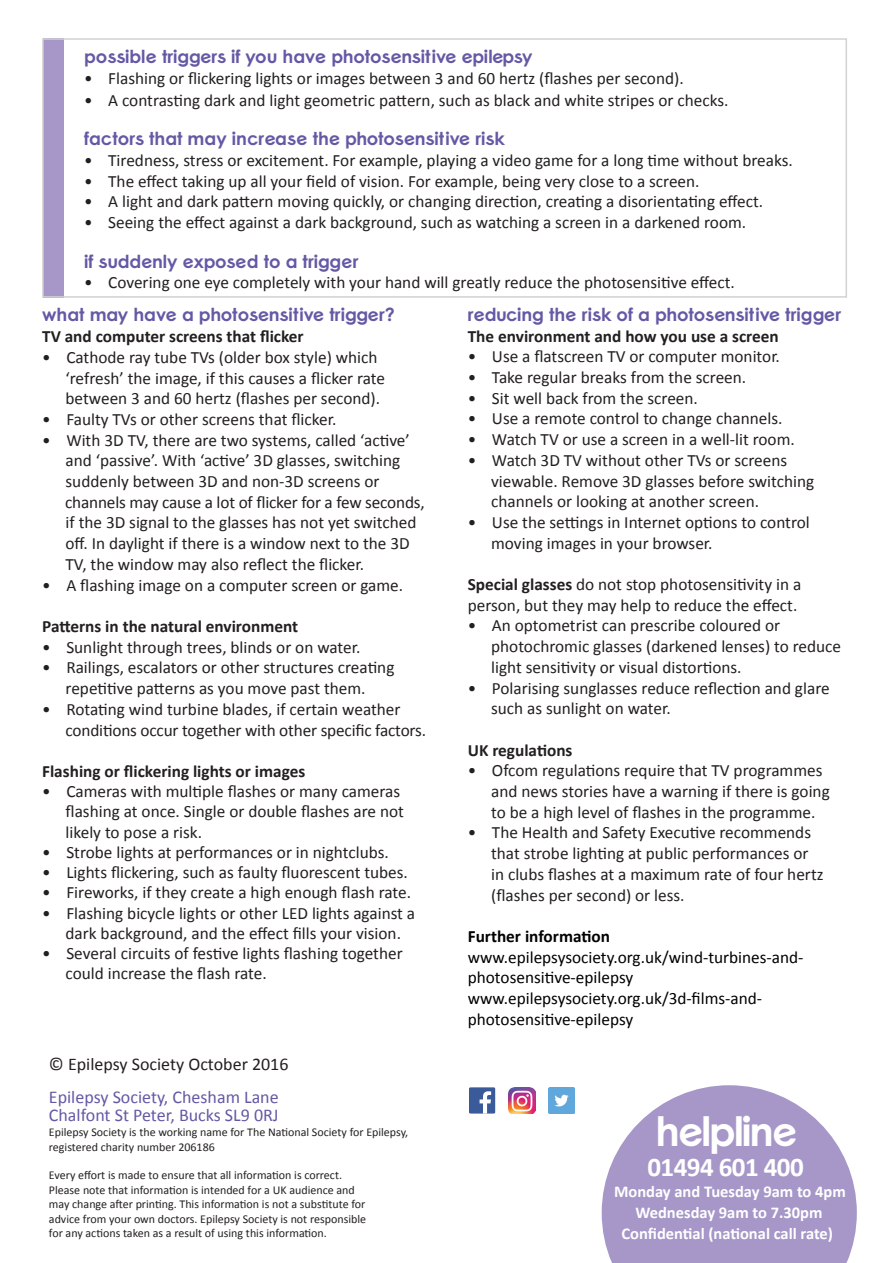
<style>
.page{position:relative;width:893px;height:1263px;background:#fff}
.page>*{position:absolute;margin:0;border:0;box-sizing:border-box;transform-origin:0 0}
.t1{font:700 40.5px "Connect";letter-spacing:-.05em;color:#fff}
.t2{font:700 27px "Calibri";letter-spacing:-.02em;color:#fff}
.t3{font:700 18px "Connect";color:#6558a5}
.t4{font:18px/18px "Calibri";color:#6558a5}
.t5{font:17.85px "Calibri";color:#231f20}
.t6{font:17.25px/20.7px "Calibri";color:#231f20}
.t7{font:700 17.25px "Calibri";color:#231f20}
.t8{font:17.25px/20.7px "Calibri";color:#000}
.t9{font:700 17.25px "Calibri";color:#000}
.t10{font:700 16.5px/21px "Calibri";color:#fff;text-align:center}
.t11{font:12px/14.4px "Calibri";color:#231f20}
.t12{font:11.85px/15px "Calibri";color:#231f20}
.s1{font-size:18px}
.s2{font-weight:700}
</style>
<div class="page">
<div style="left:43px;top:38px;width:21px;height:260px;background:#a697c8"></div>
<div style="left:42px;top:38px;width:805px;height:260px;border:2px solid #d1d2d4"></div>
<svg style="left:602px;top:1085px;width:255px;height:178px;fill:#a697c8"></svg>
<img style="left:548px;top:1087px;width:27px;height:26px">
<div style="left:469px;top:1087px;width:26px;height:26px;background:#3b5a9a"></div>
<svg style="left:480px;top:1091px;width:11px;height:22px"></svg>
<img style="left:508px;top:1087px;width:27px;height:26px">
<p class="t3" style="left:84px;top:45px;width:450px">possible triggers if you have photosensitive epilepsy</p>
<p class="t6" style="left:84px;top:68px;width:601px">• Flashing or flickering lights or images between 3 and 60 hertz (flashes per second).</p>
<p class="t6" style="left:84px;top:90px;width:646px">• A contrasting dark and light geometric pattern, such as black and white stripes or checks.</p>
<p class="t3" style="left:84px;top:127px;width:422px">factors that may increase the photosensitive risk</p>
<p class="t6" style="left:84px;top:150px;width:710px">• Tiredness, stress or excitement. For example, playing a video game for a long time without breaks.</p>
<p class="t6" style="left:84px;top:171px;width:617px">• The effect taking up all your field of vision. For example, being very close to a screen.</p>
<p class="t6" style="left:84px;top:191px;width:681px">• A light and dark pattern moving quickly, or changing direction, creating a disorientating effect.</p>
<p class="t6" style="left:84px;top:212px;width:664px">• Seeing the effect against a dark background, such as watching a screen in a darkened room.</p>
<p class="t3" style="left:84px;top:250px;width:276px">if suddenly exposed to a trigger</p>
<p class="t6" style="left:84px;top:272px;width:652px">• Covering one eye completely with your hand will greatly reduce the photosensitive effect.</p>
<p class="t3" style="left:42px;top:304px;width:354px">what may have a photosensitive trigger?</p>
<p class="t7" style="left:42px;top:325px;width:263px">TV and computer screens that flicker</p>
<p class="t6" style="left:66px;top:347px;width:321px;text-indent:-23px">• Cathode ray tube TVs (older box style) which ‘refresh’ the image, if this causes a flicker rate between 3 and 60 hertz (flashes per second).</p>
<p class="t6" style="left:42px;top:409px;width:296px">• Faulty TVs or other screens that flicker.</p>
<p class="t6" style="left:65px;top:430px;width:361px;text-indent:-23px">• With 3D TV, there are two systems, called ‘active’ and ‘passive’. With ‘active’ 3D glasses, switching suddenly between 3D and non-3D screens or channels may cause a lot of flicker for a few seconds, if the 3D signal to the glasses has not yet switched off. In daylight if there is a window next to the 3D TV, the window may also reflect the flicker.</p>
<p class="t6" style="left:42px;top:575px;width:362px">• A flashing image on a computer screen or game.</p>
<p class="t7" style="left:42px;top:615px;width:257px">Patterns in the natural environment</p>
<p class="t6" style="left:42px;top:637px;width:320px">• Sunlight through trees, blinds or on water.</p>
<p class="t6" style="left:42px;top:657px;width:354px;text-align:center">• Railings, escalators or other structures creating repetitive patterns as you move past them.</p>
<p class="t6" style="left:66px;top:699px;width:362px;text-indent:-23px">• Rotating wind turbine blades, if certain weather conditions occur together with other specific factors.</p>
<p class="t7" style="left:42px;top:760px;width:265px">Flashing or flickering lights or images</p>
<p class="t6" style="left:66px;top:781px;width:340px;line-height:20.2px;text-indent:-23px">• Cameras with multiple flashes or many cameras flashing at once. Single or double flashes are not likely to pose a risk.</p>
<p class="t6" style="left:42px;top:842px;width:348px">• Strobe lights at performances or in nightclubs.</p>
<p class="t6" style="left:42px;top:862px;width:367px">• Lights flickering, such as faulty fluorescent tubes.</p>
<p class="t6" style="left:42px;top:882px;width:370px">• Fireworks, if they create a high enough flash rate.</p>
<p class="t6" style="left:42px;top:903px;width:375px;line-height:20.2px;text-align:center">• Flashing bicycle lights or other LED lights against a dark background, and the effect fills your vision.</p>
<p class="t6" style="left:66px;top:943px;width:339px;line-height:20.2px;text-indent:-23px">• Several circuits of festive lights flashing together could increase the flash rate.</p>
<p class="t5" style="left:49px;top:1053px;width:241px"><span class="s1">©</span> Epilepsy Society October 2016</p>
<p class="t4" style="left:49px;top:1088px;width:231px">Epilepsy Society, Chesham Lane<br>Chalfont St Peter, Bucks SL9 0RJ</p>
<p class="t12" style="left:49px;top:1125px;width:361px">Epilepsy Society is the working name for The National Society for Epilepsy, registered charity number 206186</p>
<p class="t11" style="left:49px;top:1168px;width:319px">Every effort is made to ensure that all information is correct.<br>Please note that information is intended for a UK audience and may change after printing. This information is not a substitute for advice from your own doctors. Epilepsy Society is not responsible for any actions taken as a result of using this information.</p>
<p class="t3" style="left:468px;top:303px;width:375px">reducing the risk of a photosensitive trigger</p>
<p class="t7" style="left:468px;top:325px;width:313px">The environment and how you use a screen</p>
<p class="t6" style="left:468px;top:346px;width:314px">• Use a flatscreen TV or computer monitor.</p>
<p class="t6" style="left:468px;top:367px;width:280px">• Take regular breaks from the screen.</p>
<p class="t6" style="left:468px;top:388px;width:232px">• Sit well back from the screen.</p>
<p class="t6" style="left:468px;top:408px;width:316px">• Use a remote control to change channels.</p>
<p class="t6" style="left:468px;top:429px;width:329px">• Watch TV or use a screen in a well-lit room.</p>
<p class="t6" style="left:491px;top:450px;width:325px;text-indent:-23px">• Watch 3D TV without other TVs or screens viewable. Remove 3D glasses before switching channels or looking at another screen.</p>
<p class="t6" style="left:491px;top:512px;width:320px;text-indent:-23px">• Use the settings in Internet options to control moving images in your browser.</p>
<p class="t6" style="left:468px;top:574px;width:335px"><span class="s2">Special glasses</span> do not stop photosensitivity in a person, but they may help to reduce the effect.</p>
<p class="t6" style="left:491px;top:615px;width:351px;text-indent:-23px">• An optometrist can prescribe coloured or photochromic glasses (darkened lenses) to reduce light sensitivity or visual distortions.</p>
<p class="t6" style="left:491px;top:677px;width:340px;text-indent:-23px">• Polarising sunglasses reduce reflection and glare such as sunlight on water.</p>
<p class="t7" style="left:468px;top:739px;width:106px">UK regulations</p>
<p class="t6" style="left:491px;top:760px;width:340px;text-indent:-23px">• Ofcom regulations require that TV programmes and news stories have a warning if there is going to be a high level of flashes in the programme.</p>
<p class="t6" style="left:491px;top:822px;width:334px;text-indent:-23px">• The Health and Safety Executive recommends that strobe lighting at public performances or in clubs flashes at a maximum rate of four hertz (flashes per second) or less.</p>
<p class="t9" style="left:468px;top:925px;width:144px">Further information</p>
<p class="t8" style="left:468px;top:947px;width:337px">www.epilepsysociety.org.uk/wind-turbines-and&shy;photosensitive-epilepsy www.epilepsysociety.org.uk/3d-films-and&shy;photosensitive-epilepsy</p>
<h1 class="t1" style="left:655px;top:1106px;width:144px">helpline</h1>
<h2 class="t2" style="left:647px;top:1150px;width:158px">01494 601 400</h2>
<p class="t10" style="left:614px;top:1181px;width:233px">Monday and Tuesday 9am to 4pm<br>Wednesday 9am to 7.30pm<br>Confidential (national call rate)</p>
</div>
